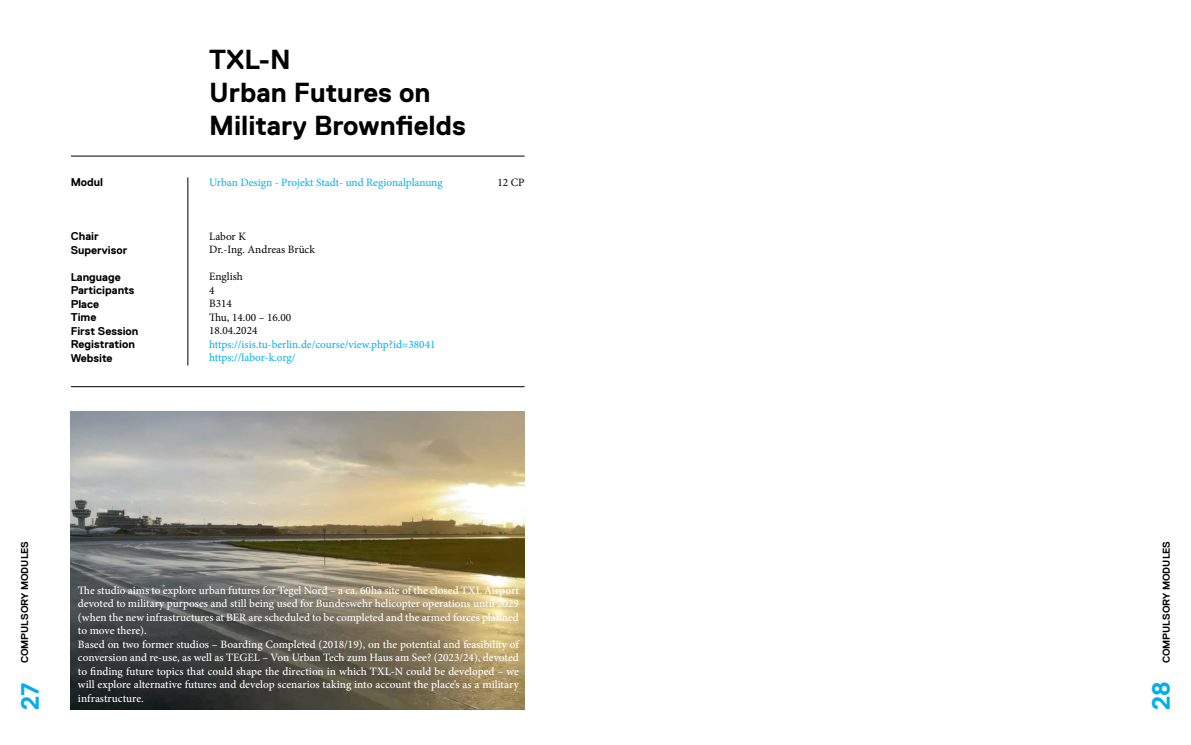
<style>
.page{position:relative;width:1191px;height:745px;background:#fff}
.page>*{position:absolute;margin:0;border:0;box-sizing:border-box;transform-origin:0 0}
.t1{font:700 27.5px/33px "Replica";color:#000}
.t2{font:700 25px "Replica";color:#00aeef}
.t3{font:500 11.25px/13.5px "Minion Pro";color:#fff}
.t4{font:11.25px/13.5px "Minion Pro";color:#00aeef}
.t5{font:700 11.25px/13.5px "Replica";color:#000}
.t6{font:11.25px/13.5px "Minion Pro";color:#000}
.t7{font:700 10px "Replica";color:#000}
</style>
<div class="page">
<hr style="left:188px;top:177px;width:1px;height:188px;background:#000">
<hr style="left:71px;top:386px;width:453px;height:1px;background:#000">
<hr style="left:71px;top:156px;width:453px;height:1px;background:#000">
<img style="left:71px;top:411px;width:453px;height:298px">
<p class="t5" style="left:71px;top:175px;width:34px">Modul</p>
<p class="t5" style="left:71px;top:229px;width:58px">Chair<br>Supervisor</p>
<p class="t5" style="left:71px;top:270px;width:69px">Language<br>Participants<br>Place<br>Time<br>First Session<br>Registration<br>Website</p>
<h1 class="t1" style="left:209px;top:43px;width:258px">TXL-N<br>Urban Futures on<br>Military Brownfields</h1>
<p class="t4" style="left:209px;top:175px;width:235px">Urban Design - Projekt Stadt- und Regionalplanung</p>
<p class="t6" style="left:209px;top:229px;width:107px">Labor K<br>Dr.-Ing. Andreas Brück</p>
<p class="t6" style="left:209px;top:270px;width:84px">English<br>4<br>B314<br>Thu, 14.00 – 16.00<br>18.04.2024</p>
<p class="t4" style="left:209px;top:337px;width:228px">https://isis.tu-berlin.de/course/view.php?id=38041 https://labor-k.org/</p>
<p class="t6" style="left:497px;top:175px;width:29px">12 CP</p>
<p class="t7" style="left:19px;top:663px;width:124px;rotate:-90deg">COMPULSORY MODULES</p>
<p class="t7" style="left:1160px;top:663px;width:124px;rotate:-90deg">COMPULSORY MODULES</p>
<p class="t3" style="left:78px;top:583px;width:442px">The studio aims to explore urban futures for Tegel Nord – a ca. 60ha site of the closed TXL Airport devoted to military purposes and still being used for Bundeswehr helicopter operations until 2029 (when the new infrastructures at BER are scheduled to be completed and the armed forces planned to move there).<br>Based on two former studios – Boarding Completed (2018/19), on the potential and feasibility of conversion and re-use, as well as TEGEL – Von Urban Tech zum Haus am See? (2023/24), devoted to finding future topics that could shape the direction in which TXL-N could be developed – we will explore alternative futures and develop scenarios taking into account the place’s as a military infrastructure.</p>
<h2 class="t2" style="left:16px;top:709px;width:28px;rotate:-90deg">27</h2>
<h2 class="t2" style="left:1147px;top:709px;width:30px;rotate:-90deg">28</h2>
</div>
